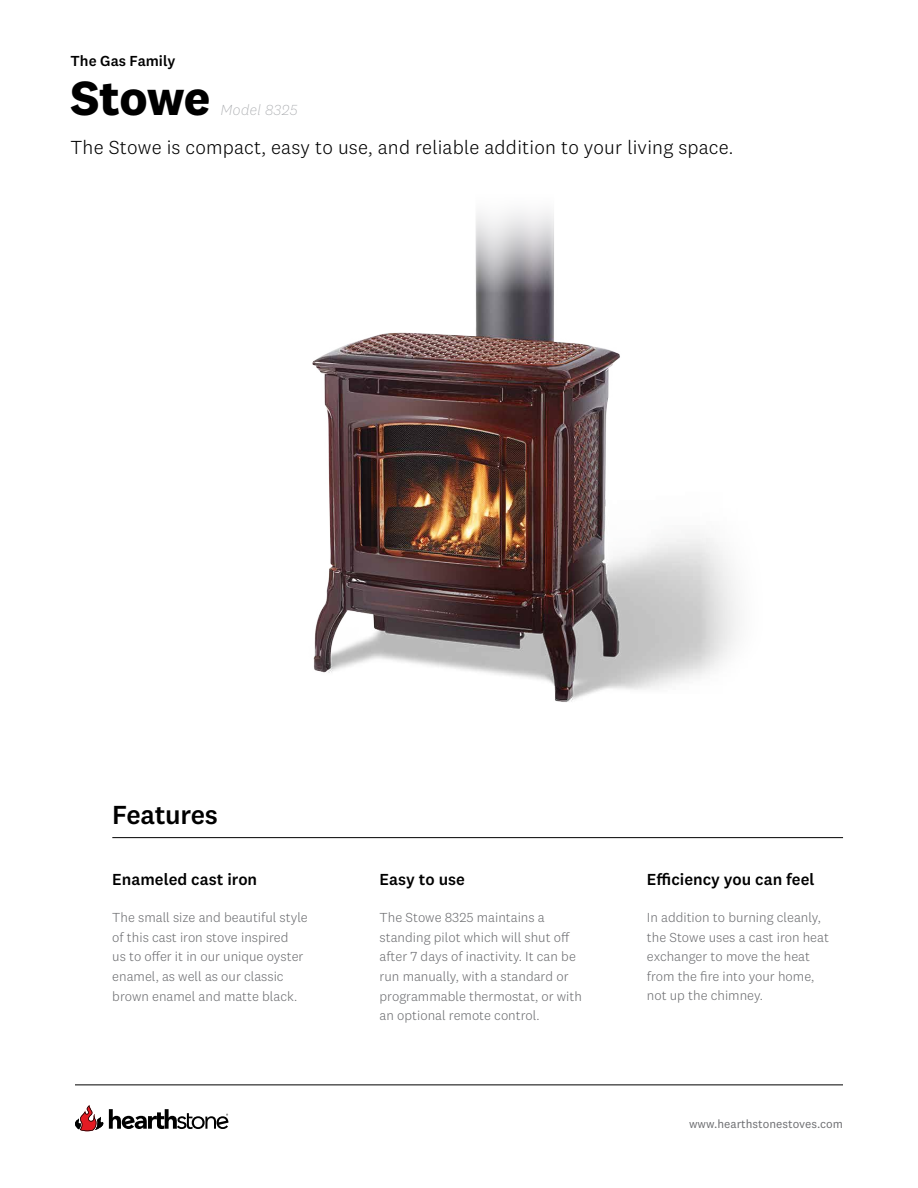
<style>
.page{position:relative;width:918px;height:1188px;background:#fff}
.page>*{position:absolute;margin:0;border:0;box-sizing:border-box;transform-origin:0 0}
.t1{font:700 49.8px "National 2";letter-spacing:-.015em;color:#000}
.t2{font:500 27.15px "National 2";letter-spacing:-.015em;color:#000}
.t3{font:300 19.65px "National 2";letter-spacing:.01em;color:#000}
.t4{font:500 16.65px "National 2";color:#000}
.t5{font:500 15.15px "National 2";color:#000}
.t6{font:italic 200 15.15px "National 2";letter-spacing:.03em;color:#a5a7aa}
.t7{font:300 13.5px/19.6px "National 2";color:#6d6e71}
.t8{font:12px "National 2";color:#6d6e71}
</style>
<div class="page">
<hr style="left:75px;top:1084px;width:768px;height:1px;background:#000">
<svg style="left:75px;top:1105px;width:28px;height:26px"></svg>
<svg style="left:109px;top:1109px;width:119px;height:20px"></svg>
<img style="left:312px;top:211px;width:426px;height:491px">
<hr style="left:112px;top:837px;width:731px;height:1px;background:#000">
<p class="t5" style="left:71px;top:52px;width:106px">The Gas Family</p>
<h1 class="t1" style="left:71px;top:67px;width:141px">Stowe</h1>
<p class="t6" style="left:220px;top:101px;width:79px">Model 8325</p>
<h3 class="t3" style="left:71px;top:136px;width:664px">The Stowe is compact, easy to use, and reliable addition to your living space.</h3>
<h2 class="t2" style="left:112px;top:798px;width:107px">Features</h2>
<p class="t4" style="left:112px;top:870px;width:146px">Enameled cast iron</p>
<p class="t4" style="left:380px;top:870px;width:87px">Easy to use</p>
<p class="t4" style="left:647px;top:870px;width:169px">Efficiency you can feel</p>
<p class="t7" style="left:112px;top:908px;width:197px">The small size and beautiful style of this cast iron stove inspired<br>us to offer it in our unique oyster enamel, as well as our classic brown enamel and matte black.</p>
<p class="t7" style="left:380px;top:908px;width:204px">The Stowe 8325 maintains a standing pilot which will shut off after 7 days of inactivity. It can be run manually, with a standard or programmable thermostat, or with an optional remote control.</p>
<p class="t7" style="left:647px;top:908px;width:184px">In addition to burning cleanly, the Stowe uses a cast iron heat exchanger to move the heat from the fire into your home, not up the chimney.</p>
<p class="t8" style="left:689px;top:1117px;width:155px">www.hearthstonestoves.com</p>
</div>
